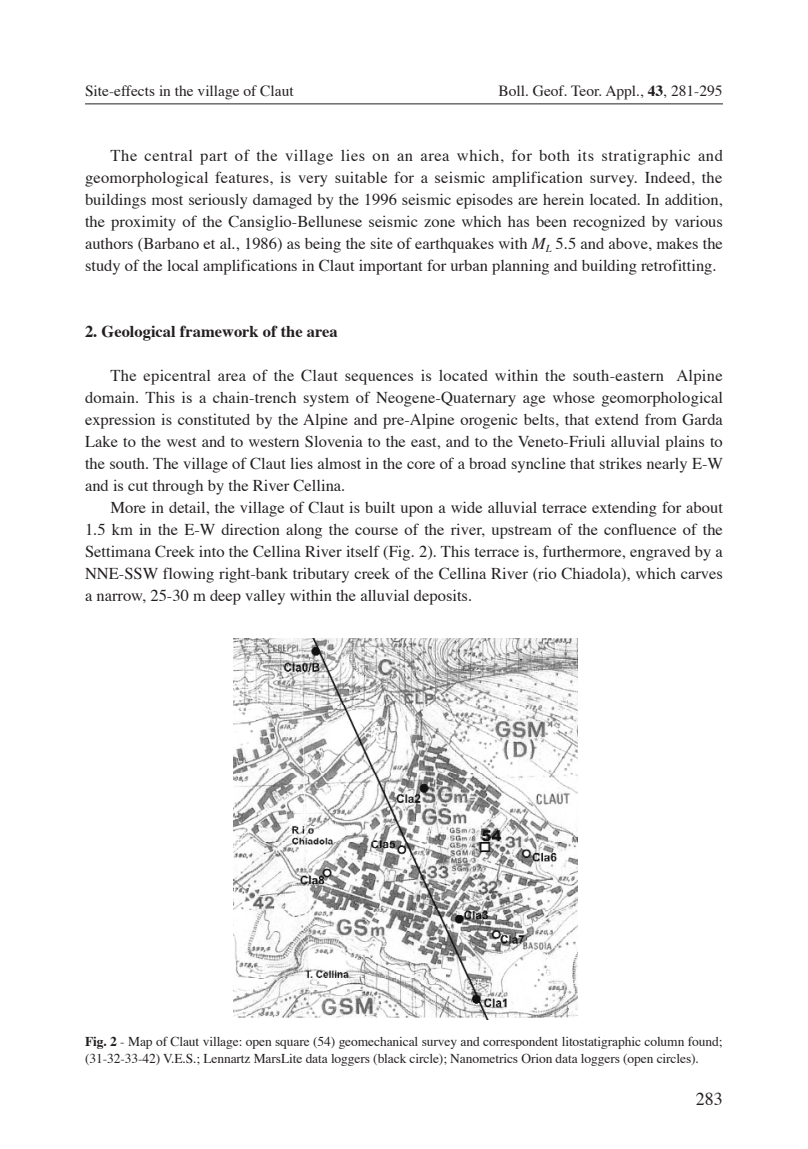
<style>
.page{position:relative;width:808px;height:1149px;background:#fff}
.page>*{position:absolute;margin:0;border:0;box-sizing:border-box;transform-origin:0 0}
.t1{font:18px "Times";color:#231f20}
.t2{font:16.5px/21.9px "Times";color:#231f20;text-align:justify}
.t3{font:700 16.5px "Times";color:#231f20}
.t4{font:15.45px "Times";color:#231f20}
.t5{font:13.5px/16.5px "Times";letter-spacing:-.01em;color:#231f20}
.s1{font-weight:700}
.s2{font-style:italic}
.s3{color:#fff}
</style>
<div class="page">
<hr style="left:85px;top:103px;width:638px;height:1px;background:#231f20">
<img style="left:234px;top:638px;width:344px;height:381px">
<p class="t4" style="left:85px;top:77px;width:210px">Site-effects in the village of Claut</p>
<p class="t4" style="left:498px;top:77px;width:225px">Boll. Geof. Teor. Appl., <span class="s1">43</span>, 281-295</p>
<p class="t2" style="left:85px;top:143px;width:639px;text-indent:26px">The central part of the village lies on an area which, for both its stratigraphic and geomorphological features, is very suitable for a seismic amplification survey. Indeed, the buildings most seriously damaged by the 1996 seismic episodes are herein located. In addition, the proximity of the Cansiglio-Bellunese seismic zone which has been recognized by various authors (Barbano et al., 1986) as being the site of earthquakes with <span class="s2">M</span><sub>L</sub><span class="s3">.</span>5.5 and above, makes the study of the local amplifications in Claut important for urban planning and building retrofitting.</p>
<p class="t3" style="left:85px;top:316px;width:254px">2. Geological framework of the area</p>
<p class="t2" style="left:85px;top:363px;width:640px;text-indent:26px">The epicentral area of the Claut sequences is located within the south-eastern Alpine domain. This is a chain-trench system of Neogene-Quaternary age whose geomorphological expression is constituted by the Alpine and pre-Alpine orogenic belts, that extend from Garda Lake to the west and to western Slovenia to the east, and to the Veneto-Friuli alluvial plains to the south. The village of Claut lies almost in the core of a broad syncline that strikes nearly E-W and is cut through by the River Cellina.</p>
<p class="t2" style="left:85px;top:495px;width:639px;text-indent:26px">More in detail, the village of Claut is built upon a wide alluvial terrace extending for about 1.5 km in the E-W direction along the course of the river, upstream of the confluence of the Settimana Creek into the Cellina River itself (Fig. 2). This terrace is, furthermore, engraved by a NNE-SSW flowing right-bank tributary creek of the Cellina River (rio Chiadola), which carves a narrow, 25-30 m deep valley within the alluvial deposits.</p>
<p class="t5" style="left:85px;top:1031px;width:639px"><span class="s1">Fig. 2</span> - Map of Claut village: open square (54) geomechanical survey and correspondent litostatigraphic column found; (31-32-33-42) V.E.S.; Lennartz MarsLite data loggers (black circle); Nanometrics Orion data loggers (open circles).</p>
<p class="t1" style="left:696px;top:1081px;width:28px">283</p>
</div>
